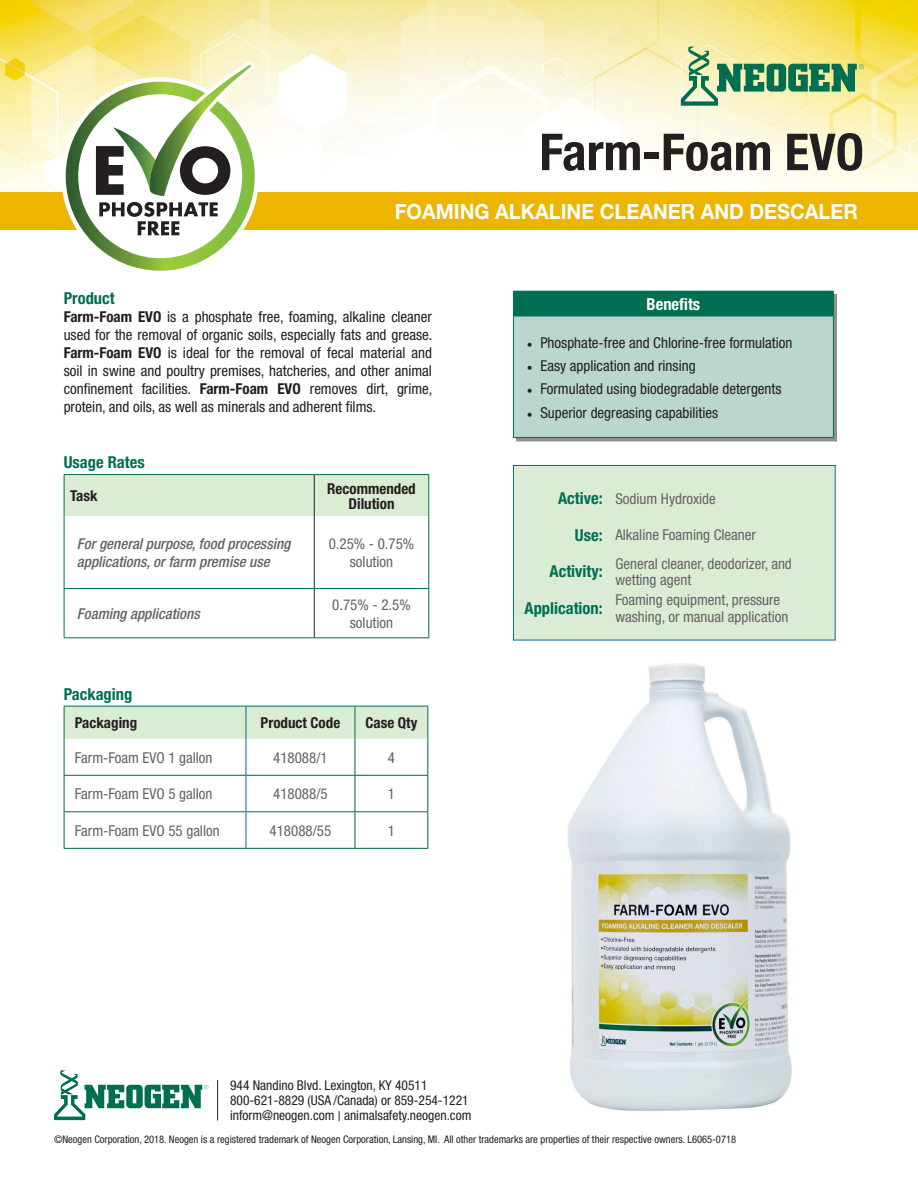
<style>
.page{position:relative;width:918px;height:1188px;background:#fff}
.page>*{position:absolute;margin:0;border:0;box-sizing:border-box;transform-origin:0 0}
.t1{font:700 condensed 51px "Helvetica Neue";color:#231f20}
.t2{font:700 21px "Helvetica Neue";color:#fff;scale:.95 1}
.t3{font:700 condensed 16.5px "Helvetica Neue";color:#006e53}
.t4{font:700 condensed 16.5px "Helvetica Neue";color:#fff}
.t5{font:condensed 15px/18px "Helvetica Neue";color:#211d1e;text-align:justify}
.t6{font:condensed 15px/16.5px "Helvetica Neue";color:#636366}
.t7{font:condensed 15px "Helvetica Neue";color:#231f20}
.t8{font:italic 500 condensed 15px/18px "Helvetica Neue";color:#636366}
.t9{font:700 condensed 15px/15px "Helvetica Neue";color:#231f20;text-align:center}
.t10{font:condensed 13.5px/15px "Helvetica Neue";color:#231f20}
.t11{font:condensed 10.5px "Helvetica Neue";color:#231f20}
.s1{font-weight:700}
.s2{font-family:"Minion Pro";font-stretch:normal}
</style>
<div class="page">
<img style="left:0;top:0;width:918px;height:193px">
<svg style="left:681px;top:47px;width:183px;height:59px;background:#a7c38a"></svg>
<img style="left:567px;top:663px;width:225px;height:448px">
<div style="left:513px;top:465px;width:322px;height:175px;background:#dbecd4"></div>
<div style="left:513px;top:465px;width:323px;height:175px;border:1px solid #006893"></div>
<div style="left:516px;top:294px;width:321px;height:147px;background:#918f8f"></div>
<div style="left:513px;top:291px;width:320px;height:25px;background:#006e53"></div>
<div style="left:513px;top:316px;width:320px;height:121px;background:#bad6cf"></div>
<hr style="left:513px;top:316px;width:321px;height:1px;background:#006e53">
<hr style="left:513px;top:291px;width:321px;height:1px;background:#006e53">
<svg style="left:833px;top:292px;width:1px;height:24px"></svg>
<hr style="left:513px;top:316px;width:1px;height:121px;background:#006e53">
<hr style="left:833px;top:316px;width:1px;height:121px;background:#006e53">
<hr style="left:513px;top:437px;width:321px;height:1px;background:#006e53">
<div style="left:65px;top:475px;width:363px;height:41px;background:#dbecd4"></div>
<svg style="left:65px;top:516px;width:363px;height:121px"></svg>
<hr style="left:64px;top:474px;width:250px;height:1px;background:#007055">
<hr style="left:64px;top:475px;width:1px;height:41px;background:#007055">
<hr style="left:314px;top:474px;width:115px;height:1px;background:#007055">
<hr style="left:428px;top:475px;width:1px;height:41px;background:#007055">
<hr style="left:64px;top:516px;width:1px;height:72px;background:#007055">
<hr style="left:428px;top:516px;width:1px;height:72px;background:#007055">
<hr style="left:64px;top:588px;width:250px;height:1px;background:#007055">
<hr style="left:64px;top:589px;width:1px;height:48px;background:#007055">
<hr style="left:315px;top:588px;width:114px;height:1px;background:#007055">
<hr style="left:428px;top:589px;width:1px;height:48px;background:#007055">
<hr style="left:64px;top:637px;width:250px;height:1px;background:#007055">
<hr style="left:314px;top:637px;width:115px;height:1px;background:#007055">
<hr style="left:314px;top:475px;width:1px;height:41px;background:#231f20">
<hr style="left:314px;top:516px;width:1px;height:72px;background:#231f20">
<hr style="left:314px;top:588px;width:1px;height:49px;background:#231f20">
<svg style="left:65px;top:707px;width:362px;height:141px"></svg>
<hr style="left:64px;top:706px;width:182px;height:1px;background:#006e53">
<hr style="left:64px;top:706px;width:1px;height:33px;background:#006e53">
<hr style="left:246px;top:706px;width:109px;height:1px;background:#006e53">
<hr style="left:355px;top:706px;width:73px;height:1px;background:#006e53">
<hr style="left:355px;top:706px;width:1px;height:33px;background:#006e53">
<hr style="left:427px;top:706px;width:1px;height:33px;background:#006e53">
<hr style="left:64px;top:739px;width:1px;height:36px;background:#006548">
<hr style="left:355px;top:739px;width:1px;height:36px;background:#006548">
<hr style="left:427px;top:739px;width:1px;height:36px;background:#006548">
<hr style="left:64px;top:775px;width:182px;height:1px;background:#006548">
<hr style="left:64px;top:776px;width:1px;height:35px;background:#006548">
<hr style="left:246px;top:775px;width:109px;height:1px;background:#006548">
<hr style="left:355px;top:775px;width:73px;height:1px;background:#006548">
<hr style="left:355px;top:776px;width:1px;height:35px;background:#006548">
<hr style="left:427px;top:776px;width:1px;height:35px;background:#006548">
<hr style="left:64px;top:811px;width:182px;height:1px;background:#006548">
<hr style="left:64px;top:812px;width:1px;height:36px;background:#006548">
<hr style="left:246px;top:811px;width:109px;height:1px;background:#006548">
<hr style="left:355px;top:811px;width:73px;height:1px;background:#006548">
<hr style="left:355px;top:812px;width:1px;height:36px;background:#006548">
<hr style="left:427px;top:812px;width:1px;height:36px;background:#006548">
<hr style="left:64px;top:848px;width:182px;height:1px;background:#006548">
<hr style="left:246px;top:848px;width:109px;height:1px;background:#006548">
<hr style="left:355px;top:848px;width:73px;height:1px;background:#006548">
<hr style="left:246px;top:706px;width:1px;height:33px;background:#006893">
<hr style="left:246px;top:739px;width:1px;height:36px;background:#006893">
<hr style="left:246px;top:775px;width:1px;height:37px;background:#006893">
<hr style="left:246px;top:812px;width:1px;height:36px;background:#006893">
<svg style="left:54px;top:1070px;width:154px;height:50px"></svg>
<hr style="left:217px;top:1080px;width:1px;height:40px;background:#231f20">
<div style="left:0;top:193px;width:918px;height:37px;background:#edb500"></div>
<div style="left:61px;top:77px;width:198px;height:198px;background:#fff;border-radius:50%"></div>
<svg style="left:66px;top:82px;width:189px;height:189px;background:#628f3a"></svg>
<div style="left:78px;top:94px;width:164px;height:164px;background:#fff;border-radius:50%"></div>
<svg style="left:96px;top:58px;width:164px;height:177px"></svg>
<p class="t1" style="left:539px;top:121px;width:326px">Farm-Foam EVO</p>
<p class="t2" style="left:395px;top:199px;width:489px">FOAMING ALKALINE CLEANER AND DESCALER</p>
<p class="t3" style="left:64px;top:288px;width:53px">Product</p>
<p class="t5" style="left:64px;top:308px;width:370px"><span class="s1">Farm-Foam EVO</span> is a phosphate free, foaming, alkaline cleaner used for the removal of organic soils, especially fats and grease.<br><span class="s1">Farm-Foam EVO</span> is ideal for the removal of fecal material and soil in swine and poultry premises, hatcheries, and other animal confinement facilities. <span class="s1">Farm-Foam EVO</span> removes dirt, grime, protein, and oils, as well as minerals and adherent films.</p>
<p class="t3" style="left:64px;top:452px;width:82px">Usage Rates</p>
<p class="t9" style="left:70px;top:488px;width:29px">Task</p>
<p class="t9" style="left:327px;top:481px;width:90px">Recommended<br>Dilution</p>
<p class="t8" style="left:77px;top:535px;width:215px">For general purpose, food processing applications, or farm premise use</p>
<p class="t6" style="left:329px;top:535px;width:87px;line-height:18px;text-align:center">0.25% - 0.75% solution</p>
<p class="t8" style="left:77px;top:605px;width:124px">Foaming applications</p>
<p class="t6" style="left:332px;top:596px;width:80px;line-height:18px;text-align:center">0.75% - 2.5% solution</p>
<p class="t3" style="left:64px;top:684px;width:70px">Packaging</p>
<p class="t9" style="left:75px;top:715px;width:64px">Packaging</p>
<p class="t9" style="left:261px;top:715px;width:81px">Product Code</p>
<p class="t9" style="left:365px;top:715px;width:53px">Case Qty</p>
<p class="t6" style="left:75px;top:749px;width:139px">Farm-Foam EVO 1 gallon</p>
<p class="t6" style="left:273px;top:749px;width:56px">418088/1</p>
<p class="t6" style="left:388px;top:749px;width:9px">4</p>
<p class="t6" style="left:75px;top:786px;width:139px">Farm-Foam EVO 5 gallon</p>
<p class="t6" style="left:273px;top:786px;width:56px">418088/5</p>
<p class="t6" style="left:388px;top:786px;width:9px">1</p>
<p class="t6" style="left:75px;top:822px;width:146px">Farm-Foam EVO 55 gallon</p>
<p class="t6" style="left:270px;top:822px;width:63px">418088/55</p>
<p class="t6" style="left:388px;top:822px;width:9px">1</p>
<p class="t4" style="left:647px;top:294px;width:55px">Benefits</p>
<p class="t7" style="left:527px;top:334px;width:267px"><span class="s2">•</span> Phosphate-free and Chlorine-free formulation</p>
<p class="t7" style="left:527px;top:357px;width:170px"><span class="s2">•</span> Easy application and rinsing</p>
<p class="t7" style="left:527px;top:380px;width:256px"><span class="s2">•</span> Formulated using biodegradable detergents</p>
<p class="t7" style="left:527px;top:404px;width:193px"><span class="s2">•</span> Superior degreasing capabilities</p>
<p class="t3" style="left:558px;top:488px;width:46px">Active:</p>
<p class="t6" style="left:615px;top:490px;width:102px">Sodium Hydroxide</p>
<p class="t3" style="left:575px;top:525px;width:29px">Use:</p>
<p class="t6" style="left:615px;top:527px;width:142px">Alkaline Foaming Cleaner</p>
<p class="t3" style="left:550px;top:562px;width:55px">Activity:</p>
<p class="t6" style="left:615px;top:555px;width:178px">General cleaner, deodorizer, and wetting agent</p>
<p class="t3" style="left:525px;top:598px;width:80px">Application:</p>
<p class="t6" style="left:615px;top:592px;width:174px">Foaming equipment, pressure washing, or manual application</p>
<p class="t10" style="left:230px;top:1078px;width:199px">944 Nandino Blvd. Lexington, KY 40511</p>
<p class="t10" style="left:230px;top:1093px;width:243px">800-621-8829 (USA /Canada) or 859-254-1221 inform@neogen.com | animalsafety.neogen.com</p>
<p class="t11" style="left:54px;top:1133px;width:684px">©Neogen Corporation, 2018. Neogen is a registered trademark of Neogen Corporation, Lansing, MI. All other trademarks are properties of their respective owners. L6065-0718</p>
</div>
